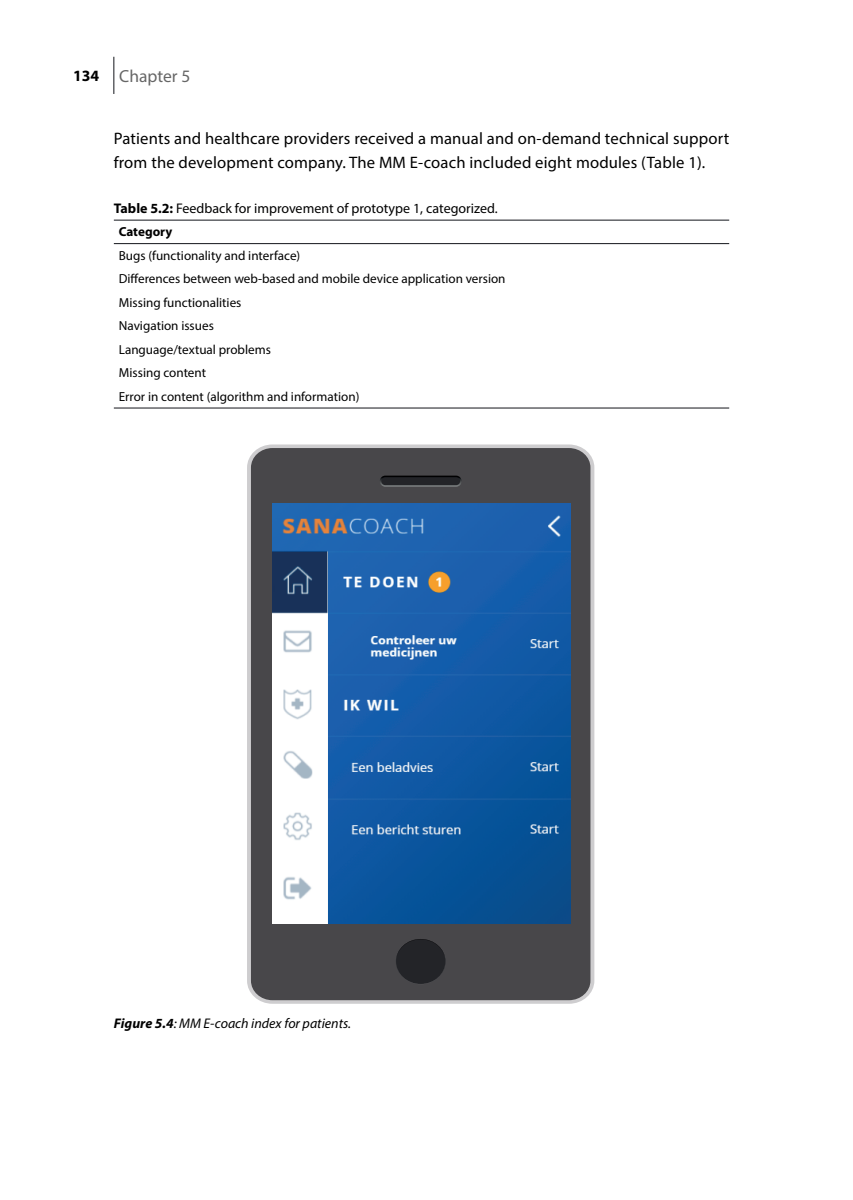
<style>
.page{position:relative;width:853px;height:1200px;background:#fff}
.page>*{position:absolute;margin:0;border:0;box-sizing:border-box;transform-origin:0 0}
.t1{font:17.5px "Myriad Pro";color:#666}
.Plat_1e_alinea__p1{font:16.62px/24.8px "Myriad Pro";letter-spacing:.01em;color:#000}
.Bijschrift__label{font:14px "Myriad Pro";color:#000}
.Bijschrift__label-2{font:italic 14px "Myriad Pro";color:#000}
.Tabelinhoud__tbl{font:13.12px "Myriad Pro";color:#000}
.Tabelinhoud__tbl-2{font:700 13.12px "Myriad Pro";color:#000}
.s1{font-weight:700;font-size:15.75px;color:#000}
.s2{font-weight:700}
</style>
<div class="page">
<hr style="left:113px;top:57px;width:1px;height:37px;background:#13151b">
<svg style="left:114px;top:244px;width:615px;height:164px"></svg>
<svg style="left:114px;top:267px;width:615px;height:118px"></svg>
<hr style="left:114px;top:220px;width:615px;height:1px;background:#13151b">
<hr style="left:114px;top:243px;width:615px;height:1px;background:#13151b">
<hr style="left:114px;top:408px;width:615px;height:1px;background:#13151b">
<div style="left:252px;top:449px;width:337px;height:550px;background:#48474a"></div>
<div style="left:247px;top:444px;width:347px;height:560px;border:4px solid #cecdcf;border-radius:22px"></div>
<svg style="left:380px;top:476px;width:81px;height:11px"></svg>
<img style="left:396px;top:939px;width:49px;height:45px">
<img style="left:403px;top:952px;width:35px;height:19px">
<img style="left:273px;top:504px;width:297px;height:419px">
<h1 class="t1" style="left:73px;top:66px;width:119px"><span class="s1">134</span> Chapter 5</h1>
<p class="Plat_1e_alinea__p1" style="left:114px;top:125px;width:617px">Patients and healthcare providers received a manual and on-demand technical support from the development company. The MM E-coach included eight modules (Table 1).</p>
<p class="Bijschrift__label" style="left:114px;top:199px;width:385px"><span class="s2">Table 5.2:</span> Feedback for improvement of prototype 1, categorized.</p>
<p class="Tabelinhoud__tbl-2" style="left:119px;top:223px;width:55px">Category</p>
<p class="Tabelinhoud__tbl" style="left:119px;top:247px;width:183px">Bugs (functionality and interface)</p>
<p class="Tabelinhoud__tbl" style="left:119px;top:271px;width:388px">Differences between web-based and mobile device application version</p>
<p class="Tabelinhoud__tbl" style="left:119px;top:294px;width:124px">Missing functionalities</p>
<p class="Tabelinhoud__tbl" style="left:119px;top:318px;width:97px">Navigation issues</p>
<p class="Tabelinhoud__tbl" style="left:119px;top:341px;width:154px">Language/textual problems</p>
<p class="Tabelinhoud__tbl" style="left:119px;top:365px;width:89px">Missing content</p>
<p class="Tabelinhoud__tbl" style="left:119px;top:388px;width:242px">Error in content (algorithm and information)</p>
<p class="Bijschrift__label-2" style="left:114px;top:1014px;width:239px"><span class="s2">Figure 5.4</span>: MM E-coach index for patients.</p>
</div>
